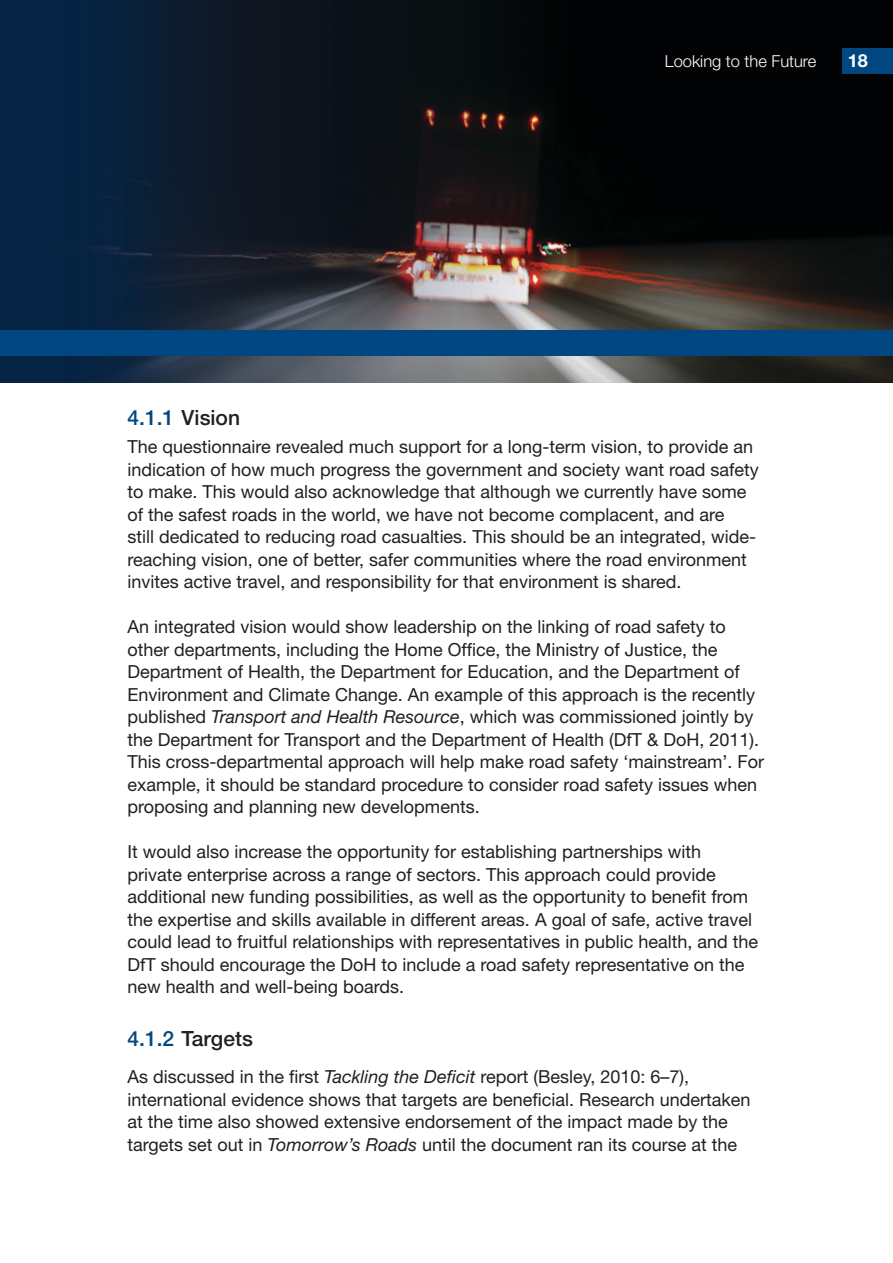
<style>
.page{position:relative;width:893px;height:1263px;background:#fff}
.page>*{position:absolute;margin:0;border:0;box-sizing:border-box;transform-origin:0 0}
.t1{font:500 21px "Helvetica Neue";color:#231f20}
.t2{font:18px/22.5px "Helvetica Neue";color:#231f20}
.t3{font:700 18px "Helvetica Neue";color:#fff}
.t4{font:300 16.5px "Helvetica Neue";color:#fff}
.s1{color:#004781}
.s2{font-style:italic}
</style>
<div class="page">
<img style="left:0;top:0;width:893px;height:383px">
<div style="left:0;top:331px;width:893px;height:25px;background:#004781"></div>
<div style="left:842px;top:48px;width:51px;height:26px;background:#004781"></div>
<p class="t4" style="left:665px;top:51px;width:153px">Looking to the Future</p>
<p class="t3" style="left:848px;top:50px;width:22px">18</p>
<p class="t1" style="left:128px;top:405px;width:114px"><span class="s1">4.1.1</span> Vision</p>
<p class="t2" style="left:128px;top:435px;width:633px">The questionnaire revealed much support for a long-term vision, to provide an indication of how much progress the government and society want road safety to make. This would also acknowledge that although we currently have some of the safest roads in the world, we have not become complacent, and are<br>still dedicated to reducing road casualties. This should be an integrated, wide&shy;reaching vision, one of better, safer communities where the road environment invites active travel, and responsibility for that environment is shared.</p>
<p class="t2" style="left:128px;top:615px;width:638px">An integrated vision would show leadership on the linking of road safety to other departments, including the Home Office, the Ministry of Justice, the Department of Health, the Department for Education, and the Department of Environment and Climate Change. An example of this approach is the recently published <span class="s2">Transport and Health Resource</span>, which was commissioned jointly by the Department for Transport and the Department of Health (DfT &amp; DoH, 2011).<br>This cross-departmental approach will help make road safety ‘mainstream’. For example, it should be standard procedure to consider road safety issues when proposing and planning new developments.</p>
<p class="t2" style="left:128px;top:840px;width:632px">It would also increase the opportunity for establishing partnerships with private enterprise across a range of sectors. This approach could provide additional new funding possibilities, as well as the opportunity to benefit from the expertise and skills available in different areas. A goal of safe, active travel could lead to fruitful relationships with representatives in public health, and the DfT should encourage the DoH to include a road safety representative on the new health and well-being boards.</p>
<p class="t1" style="left:128px;top:1025px;width:127px"><span class="s1">4.1.2</span> Targets</p>
<p class="t2" style="left:128px;top:1065px;width:624px">As discussed in the first <span class="s2">Tackling the Deficit</span> report (Besley, 2010: 6–7), international evidence shows that targets are beneficial. Research undertaken at the time also showed extensive endorsement of the impact made by the targets set out in <span class="s2">Tomorrow’s Roads</span> until the document ran its course at the</p>
</div>
